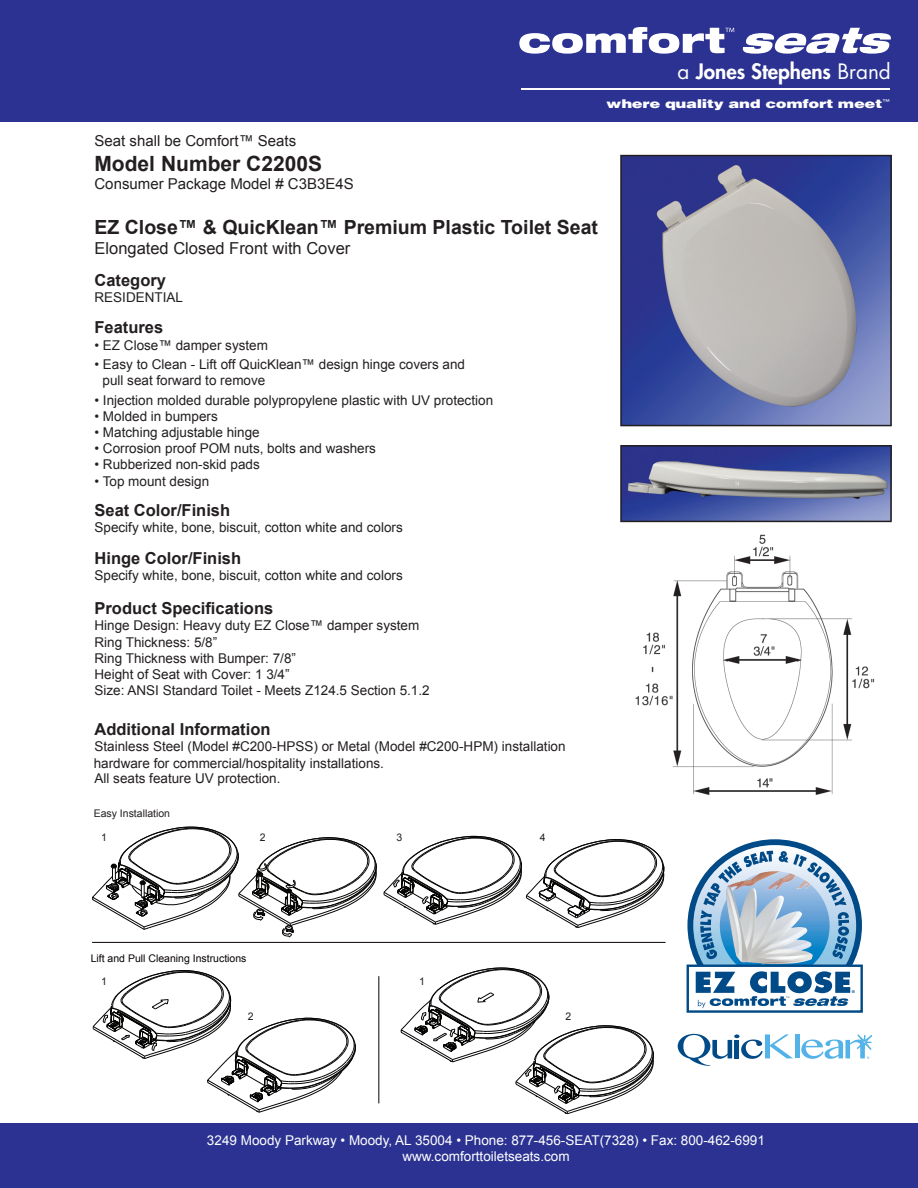
<style>
.page{position:relative;width:918px;height:1188px;background:#fff}
.page>*{position:absolute;margin:0;border:0;box-sizing:border-box;transform-origin:0 0}
.t1{font:700 21px "Arial";color:#231f20}
.t2{font:800 20.7px "Futura";color:#fff}
.t3{font:700 19.5px "Arial";color:#231f20}
.t4{font:700 16.5px "Arial";color:#231f20}
.t5{font:16.5px "Arial";color:#231f20}
.t6{font:15px "Arial";color:#231f20}
.t7{font:13.5px/16.2px "Arial";color:#231f20}
.t8{font:13.5px/16.2px "Arial";color:#fff;text-align:center}
.t9{font:900 12.3px "Helvetica";letter-spacing:-.025em;color:#fff;scale:1.33 1}
.t10{font:10.5px "Arial";color:#080302}
.t11{font:10.5px "Arial";color:#231f20}
.s1{font-weight:400}
</style>
<div class="page">
<div style="left:0;top:1124px;width:918px;height:64px;background:#2b3291"></div>
<div style="left:0;top:0;width:918px;height:122px;background:#2b3291"></div>
<svg style="left:742px;top:28px;width:149px;height:26px"></svg>
<svg style="left:519px;top:27px;width:215px;height:27px"></svg>
<hr style="left:521px;top:88px;width:369px;height:2px;background:#fff">
<img style="left:635px;top:534px;width:240px;height:261px">
<hr style="left:92px;top:942px;width:574px;height:1px;background:#080302">
<svg style="left:92px;top:827px;width:285px;height:110px"></svg>
<svg style="left:384px;top:836px;width:281px;height:92px"></svg>
<svg style="left:93px;top:970px;width:263px;height:142px"></svg>
<hr style="left:378px;top:976px;width:1px;height:127px;background:#050504">
<svg style="left:401px;top:968px;width:253px;height:146px"></svg>
<svg style="left:678px;top:1034px;width:115px;height:32px"></svg>
<hr style="left:795px;top:1034px;width:4px;height:24px;background:#53b3e8">
<svg style="left:801px;top:1034px;width:71px;height:25px"></svg>
<div style="left:687px;top:965px;width:176px;height:48px;background:#fff;border:2px solid #004a87"></div>
<svg style="left:690px;top:842px;width:169px;height:167px"></svg>
<svg style="left:620px;top:155px;width:272px;height:271px;background:#777da6"></svg>
<svg style="left:620px;top:445px;width:272px;height:77px;background:#626c9d"></svg>
<h2 class="t2" style="left:678px;top:58px;width:215px"><span class="s1">a</span> Jones Stephens <span class="s1">Brand</span></h2>
<p class="t9" style="left:606px;top:96px;width:215px">where quality and comfort meet<sup>™</sup></p>
<p class="t6" style="left:94px;top:132px;width:203px">Seat shall be Comfort™ Seats</p>
<h1 class="t1" style="left:94px;top:150px;width:229px">Model Number C2200S</h1>
<p class="t6" style="left:94px;top:176px;width:261px">Consumer Package Model # C3B3E4S</p>
<h3 class="t3" style="left:94px;top:215px;width:505px">EZ Close™ &amp; QuicKlean™ Premium Plastic Toilet Seat</h3>
<p class="t5" style="left:95px;top:239px;width:257px">Elongated Closed Front with Cover</p>
<p class="t4" style="left:95px;top:269px;width:73px">Category</p>
<p class="t7" style="left:94px;top:289px;width:90px">RESIDENTIAL</p>
<p class="t4" style="left:94px;top:317px;width:70px">Features</p>
<p class="t7" style="left:94px;top:337px;width:175px">• EZ Close™ damper system</p>
<p class="t7" style="left:103px;top:356px;width:364px;text-indent:-8px">• Easy to Clean - Lift off QuicKlean™ design hinge covers and pull seat forward to remove</p>
<p class="t7" style="left:94px;top:392px;width:400px">• Injection molded durable polypropylene plastic with UV protection</p>
<p class="t7" style="left:94px;top:408px;width:125px">• Molded in bumpers</p>
<p class="t7" style="left:94px;top:424px;width:167px">• Matching adjustable hinge</p>
<p class="t7" style="left:94px;top:440px;width:283px">• Corrosion proof POM nuts, bolts and washers</p>
<p class="t7" style="left:94px;top:457px;width:167px">• Rubberized non-skid pads</p>
<p class="t7" style="left:94px;top:473px;width:116px">• Top mount design</p>
<p class="t4" style="left:94px;top:499px;width:137px">Seat Color/Finish</p>
<p class="t7" style="left:94px;top:519px;width:310px">Specify white, bone, biscuit, cotton white and colors</p>
<p class="t4" style="left:94px;top:547px;width:148px">Hinge Color/Finish</p>
<p class="t7" style="left:94px;top:567px;width:310px">Specify white, bone, biscuit, cotton white and colors</p>
<p class="t4" style="left:94px;top:597px;width:180px">Product Specifications</p>
<p class="t7" style="left:94px;top:618px;width:337px">Hinge Design: Heavy duty EZ Close™ damper system Ring Thickness: 5/8”<br>Ring Thickness with Bumper: 7/8”<br>Height of Seat with Cover: 1 3/4”<br>Size: ANSI Standard Toilet - Meets Z124.5 Section 5.1.2</p>
<p class="t4" style="left:94px;top:718px;width:178px">Additional Information</p>
<p class="t7" style="left:94px;top:738px;width:473px;line-height:17px">Stainless Steel (Model #C200-HPSS) or Metal (Model #C200-HPM) installation hardware for commercial/hospitality installations.</p>
<p class="t7" style="left:94px;top:771px;width:188px">All seats feature UV protection.</p>
<p class="t11" style="left:94px;top:807px;width:78px">Easy Installation</p>
<p class="t11" style="left:101px;top:832px;width:7px">1</p>
<p class="t11" style="left:260px;top:832px;width:7px">2</p>
<p class="t11" style="left:397px;top:832px;width:7px">3</p>
<p class="t11" style="left:540px;top:832px;width:7px">4</p>
<p class="t10" style="left:91px;top:953px;width:157px">Lift and Pull Cleaning Instructions</p>
<p class="t11" style="left:101px;top:976px;width:7px">1</p>
<p class="t11" style="left:248px;top:1011px;width:7px">2</p>
<p class="t11" style="left:419px;top:976px;width:7px">1</p>
<p class="t11" style="left:566px;top:1011px;width:7px">2</p>
<p class="t8" style="left:207px;top:1132px;width:560px">3249 Moody Parkway • Moody, AL 35004 • Phone: 877-456-SEAT(7328) • Fax: 800-462-6991 www.comforttoiletseats.com</p>
</div>
